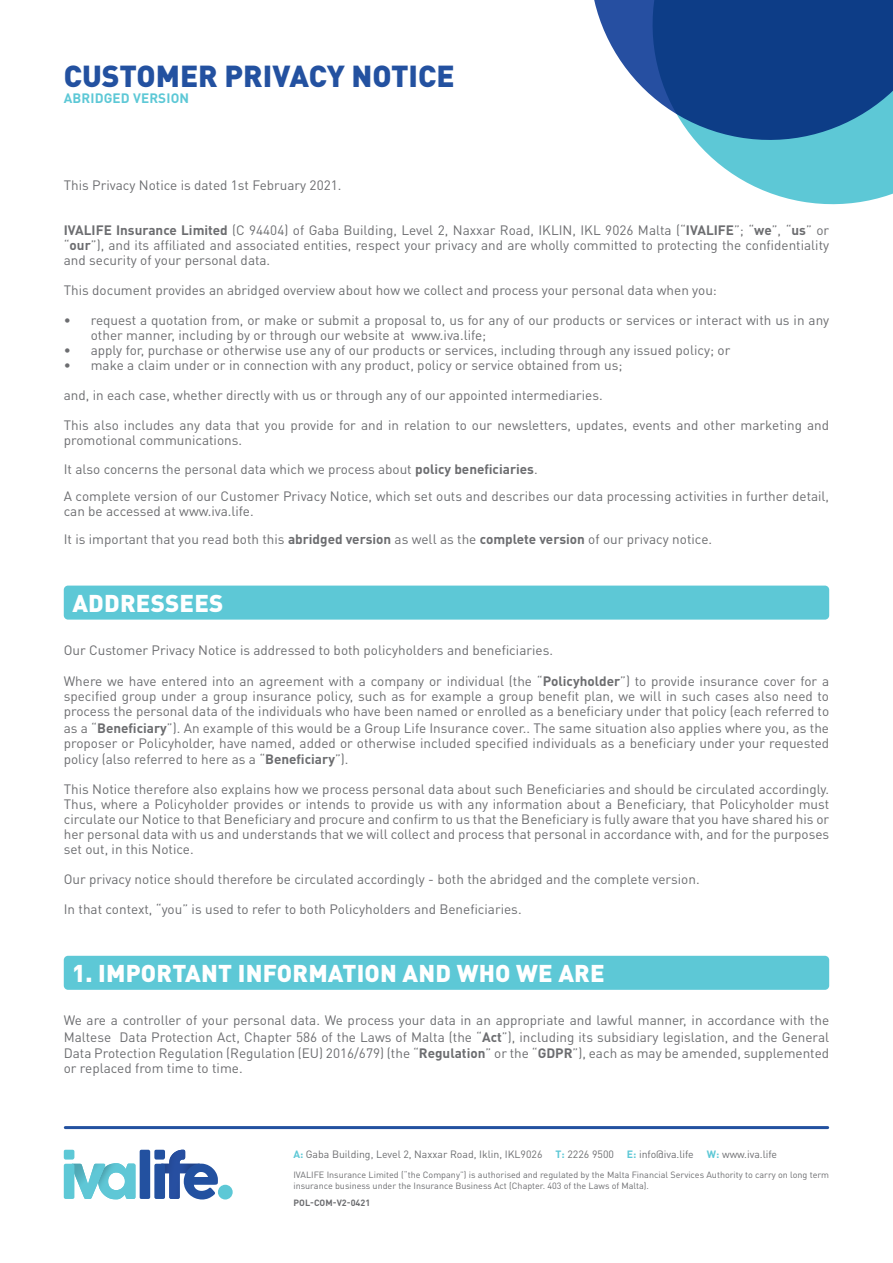
<style>
.page{position:relative;width:893px;height:1263px;background:#fff}
.page>*{position:absolute;margin:0;border:0;box-sizing:border-box;transform-origin:0 0}
.t1{font:900 30px "DIN Pro";color:#2351a0}
.t2{font:900 24px "DIN Pro";letter-spacing:.01em;color:#fff}
.t3{font:13.5px/15px "DIN Pro";color:#6c6d70;text-align:justify}
.t4{font:700 13.5px "DIN Pro";letter-spacing:.01em;color:#5dc8d6}
.t5{font:10.5px "DIN Pro";color:#6c6d70}
.t6{font:9px/10.5px "DIN Pro";color:#6c6d70}
.t7{font:700 9px "DIN Pro";letter-spacing:.005em;color:#6c6d70}
.s1{font-weight:700}
.s2{font-weight:700;color:#5dc8d6}
</style>
<div class="page">
<hr style="left:65px;top:1126px;width:763px;height:3px;background:#2351a0">
<div style="left:218px;top:1185px;width:15px;height:14px;background:#5dc8d6;border-radius:50%"></div>
<svg style="left:64px;top:1150px;width:154px;height:49px"></svg>
<svg style="left:708px;top:154px;width:185px;height:51px;fill:#5dc8d6"></svg>
<svg style="left:594px;top:0;width:299px;height:154px;fill:#0d3d87"></svg>
<div style="left:64px;top:586px;width:765px;height:34px;background:#5dc8d6;border-radius:4px"></div>
<div style="left:64px;top:956px;width:765px;height:34px;background:#5dc8d6;border-radius:4px"></div>
<p class="t1" style="left:64px;top:55px;width:392px">CUSTOMER PRIVACY NOTICE</p>
<p class="t4" style="left:64px;top:89px;width:127px">ABRIDGED VERSION</p>
<p class="t3" style="left:64px;top:177px;width:279px">This Privacy Notice is dated 1st February 2021.</p>
<p class="t3" style="left:64px;top:222px;width:767px"><span class="s1">IVALIFE Insurance Limited</span> (C 94404) of Gaba Building, Level 2, Naxxar Road, IKLIN, IKL 9026 Malta (“<span class="s1">IVALIFE</span>”; “<span class="s1">we</span>”, “<span class="s1">us</span>” or “<span class="s1">our</span>”), and its affiliated and associated entities, respect your privacy and are wholly committed to protecting the confidentiality and security of your personal data.</p>
<p class="t3" style="left:64px;top:282px;width:655px">This document provides an abridged overview about how we collect and process your personal data when you:</p>
<p class="t3" style="left:91px;top:312px;width:740px;text-indent:-27px">• request a quotation from, or make or submit a proposal to, us for any of our products or services or interact with us in any other manner, including by or through our website at www.iva.life;</p>
<p class="t3" style="left:64px;top:342px;width:668px">• apply for, purchase or otherwise use any of our products or services, including through any issued policy; or</p>
<p class="t3" style="left:64px;top:357px;width:560px">• make a claim under or in connection with any product, policy or service obtained from us;</p>
<p class="t3" style="left:64px;top:387px;width:540px">and, in each case, whether directly with us or through any of our appointed intermediaries.</p>
<p class="t3" style="left:64px;top:417px;width:767px">This also includes any data that you provide for and in relation to our newsletters, updates, events and other marketing and promotional communications.</p>
<p class="t3" style="left:64px;top:461px;width:475px">It also concerns the personal data which we process about <span class="s1">policy beneficiaries</span>.</p>
<p class="t3" style="left:64px;top:488px;width:767px">A complete version of our Customer Privacy Notice, which set outs and describes our data processing activities in further detail, can be accessed at www.iva.life.</p>
<p class="t3" style="left:64px;top:531px;width:650px">It is important that you read both this <span class="s1">abridged version</span> as well as the <span class="s1">complete version</span> of our privacy notice.</p>
<p class="t2" style="left:72px;top:587px;width:153px">ADDRESSEES</p>
<p class="t3" style="left:64px;top:642px;width:491px">Our Customer Privacy Notice is addressed to both policyholders and beneficiaries.</p>
<p class="t3" style="left:64px;top:673px;width:767px">Where we have entered into an agreement with a company or individual (the “<span class="s1">Policyholder</span>”) to provide insurance cover for a specified group under a group insurance policy, such as for example a group benefit plan, we will in such cases also need to process the personal data of the individuals who have been named or enrolled as a beneficiary under that policy (each referred to</p>
<p class="t3" style="left:64px;top:720px;width:767px">as a “<span class="s1">Beneficiary</span>”). An example of this would be a Group Life Insurance cover.. The same situation also applies where you, as the proposer or Policyholder, have named, added or otherwise included specified individuals as a beneficiary under your requested</p>
<p class="t3" style="left:64px;top:751px;width:286px">policy (also referred to here as a “<span class="s1">Beneficiary</span>”).</p>
<p class="t3" style="left:64px;top:781px;width:767px">This Notice therefore also explains how we process personal data about such Beneficiaries and should be circulated accordingly.<br>Thus, where a Policyholder provides or intends to provide us with any information about a Beneficiary, that Policyholder must circulate our Notice to that Beneficiary and procure and confirm to us that the Beneficiary is fully aware that you have shared his or her personal data with us and understands that we will collect and process that personal in accordance with, and for the purposes set out, in this Notice.</p>
<p class="t3" style="left:64px;top:871px;width:637px">Our privacy notice should therefore be circulated accordingly - both the abridged and the complete version.</p>
<p class="t3" style="left:64px;top:901px;width:459px">In that context, “you” is used to refer to both Policyholders and Beneficiaries.</p>
<p class="t2" style="left:72px;top:957px;width:534px">1. IMPORTANT INFORMATION AND WHO WE ARE</p>
<p class="t3" style="left:64px;top:1011px;width:767px;line-height:16.5px">We are a controller of your personal data. We process your data in an appropriate and lawful manner, in accordance with the Maltese Data Protection Act, Chapter 586 of the Laws of Malta (the “<span class="s1">Act</span>”), including its subsidiary legislation, and the General Data Protection Regulation (Regulation (EU) 2016/679) (the “<span class="s1">Regulation</span>” or the “<span class="s1">GDPR</span>”), each as may be amended, supplemented</p>
<p class="t3" style="left:64px;top:1060px;width:180px">or replaced from time to time.</p>
<p class="t5" style="left:293px;top:1147px;width:485px"><span class="s2">A:</span> Gaba Building, Level 2, Naxxar Road, Iklin, IKL9026 <span class="s2">T:</span> 2226 9500 <span class="s2">E:</span> info@iva.life <span class="s2">W:</span> www.iva.life</p>
<p class="t6" style="left:293px;top:1169px;width:537px">IVALIFE Insurance Limited (“the Company”) is authorised and regulated by the Malta Financial Services Authority to carry on long term insurance business under the Insurance Business Act (Chapter. 403 of the Laws of Malta).</p>
<p class="t7" style="left:293px;top:1197px;width:78px">POL-COM-V2-0421</p>
</div>
